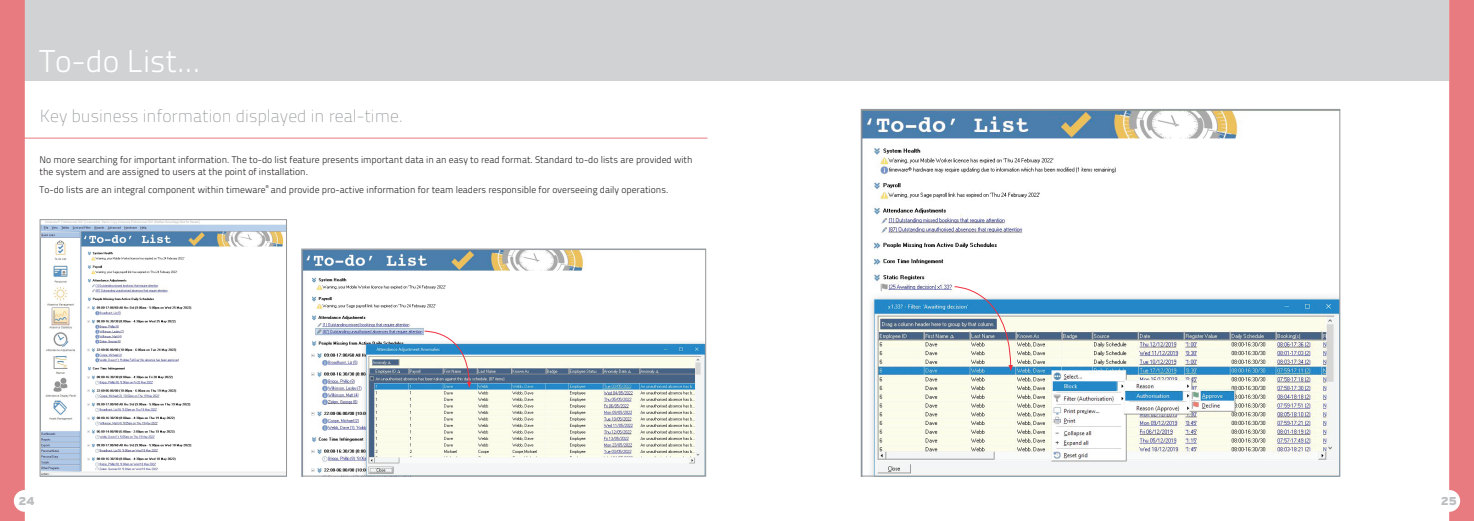
<style>
.page{position:relative;width:1474px;height:521px;background:#fff}
.page>*{position:absolute;margin:0;border:0;box-sizing:border-box;transform-origin:0 0}
.t1{font:31.5px "Titillium Text 22 L 250 wt";color:#fff}
.t2{font:17.5px "Titillium Text 22 L 1 wt";color:#939598}
.t3{font:11.38px "I513 Interstate Black";color:#bcbdc0}
.t4{font:9.62px/12.2px "Titillium Text 22 L 250 wt";color:#231f20}
</style>
<div class="page">
<div style="left:25px;top:0;width:1424px;height:81px;background:#d1d2d4"></div>
<div style="left:0;top:0;width:25px;height:521px;background:#e87b7f"></div>
<svg style="left:1449px;top:0;width:24px;height:521px;background:#e88083"></svg>
<hr style="left:9px;top:138px;width:698px;height:1px;background:#e87b7f">
<img style="left:42px;top:221px;width:243px;height:253px">
<div style="left:40px;top:219px;width:247px;height:257px;border:1px solid #939598"></div>
<img style="left:304px;top:251px;width:400px;height:223px">
<div style="left:302px;top:249px;width:404px;height:227px;border:1px solid #939598"></div>
<img style="left:863px;top:111px;width:474px;height:363px">
<svg style="left:424px;top:330px;width:47px;height:58px"></svg>
<svg style="left:953px;top:286px;width:59px;height:85px"></svg>
<h1 class="t1" style="left:40px;top:38px;width:162px">To-do List...</h1>
<h2 class="t2" style="left:40px;top:104px;width:365px">Key business information displayed in real-time.</h2>
<p class="t4" style="left:40px;top:153px;width:654px">No more searching for important information. The to-do list feature presents important data in an easy to read format. Standard to-do lists are provided with the system and are assigned to users at the point of installation.</p>
<p class="t4" style="left:40px;top:183px;width:630px">To-do lists are an integral component within timeware<sup>®</sup> and provide pro-active information for team leaders responsible for overseeing daily operations.</p>
<p class="t3" style="left:18px;top:494px;width:17px">24</p>
<p class="t3" style="left:1440px;top:494px;width:17px">25</p>
</div>
